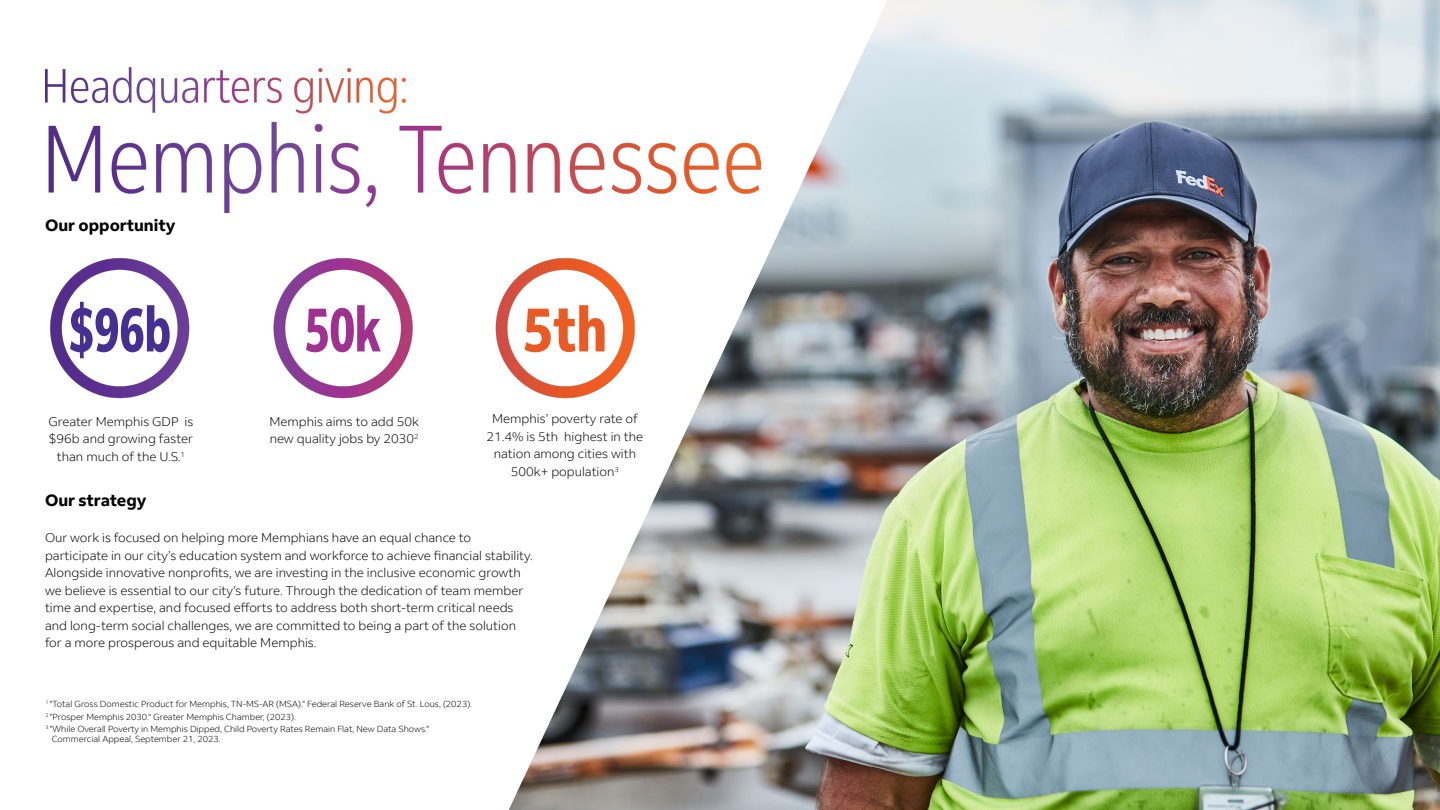
<style>
.page{position:relative;width:1440px;height:810px;background:#fff}
.page>*{position:absolute;margin:0;border:0;box-sizing:border-box;transform-origin:0 0}
.t1{font:700 condensed 62.5px "Fed Ex Sans";color:#472f92;scale:.83 1}
.t2{font:700 condensed 62.5px "Fed Ex Sans";color:#9f3290;scale:.83 1}
.t3{font:700 condensed 62.5px "Fed Ex Sans";color:#ea5a25}
.t4{font:700 16.25px "Fed Ex Sans";color:#000}
.t5{font:300 12.5px/17.5px "Fed Ex Sans";color:#000}
.t6{font:300 8.75px/12.5px "Fed Ex Sans";color:#000}
</style>
<div class="page">
<img style="left:509px;top:0;width:931px;height:810px">
<img style="left:45px;top:68px;width:716px;height:145px">
<img style="left:50px;top:255px;width:601px;height:147px">
<h2 class="t4" style="left:45px;top:216px;width:132px">Our opportunity</h2>
<h1 class="t1" style="left:69px;top:293px;width:124px">$96b</h1>
<h1 class="t2" style="left:305px;top:293px;width:94px">50k</h1>
<h1 class="t3" style="left:523px;top:293px;width:86px">5th</h1>
<p class="t5" style="left:49px;top:413px;width:146px;text-align:center">Greater Memphis GDP is $96b and growing faster than much of the U.S.<sup>1</sup></p>
<p class="t5" style="left:269px;top:413px;width:151px">Memphis aims to add 50k new quality jobs by 2030<sup>2</sup></p>
<p class="t5" style="left:487px;top:410px;width:158px;text-align:center">Memphis’ poverty rate of<br>21.4% is 5th highest in the nation among cities with<br>500k+ population<sup>3</sup></p>
<h2 class="t4" style="left:45px;top:491px;width:103px">Our strategy</h2>
<p class="t5" style="left:45px;top:529px;width:489px">Our work is focused on helping more Memphians have an equal chance to participate in our city’s education system and workforce to achieve financial stability.<br>Alongside innovative nonprofits, we are investing in the inclusive economic growth we believe is essential to our city’s future. Through the dedication of team member time and expertise, and focused efforts to address both short-term critical needs and long-term social challenges, we are committed to being a part of the solution for a more prosperous and equitable Memphis.</p>
<p class="t6" style="left:45px;top:698px;width:428px"><sup>1</sup> "Total Gross Domestic Product for Memphis, TN-MS-AR (MSA)." Federal Reserve Bank of St. Lous, (2023).<br><sup>2</sup> "Prosper Memphis 2030." Greater Memphis Chamber, (2023).<br><sup>3</sup> "While Overall Poverty in Memphis Dipped, Child Poverty Rates Remain Flat, New Data Shows."</p>
<p class="t6" style="left:52px;top:733px;width:171px">Commercial Appeal, September 21, 2023.</p>
</div>
